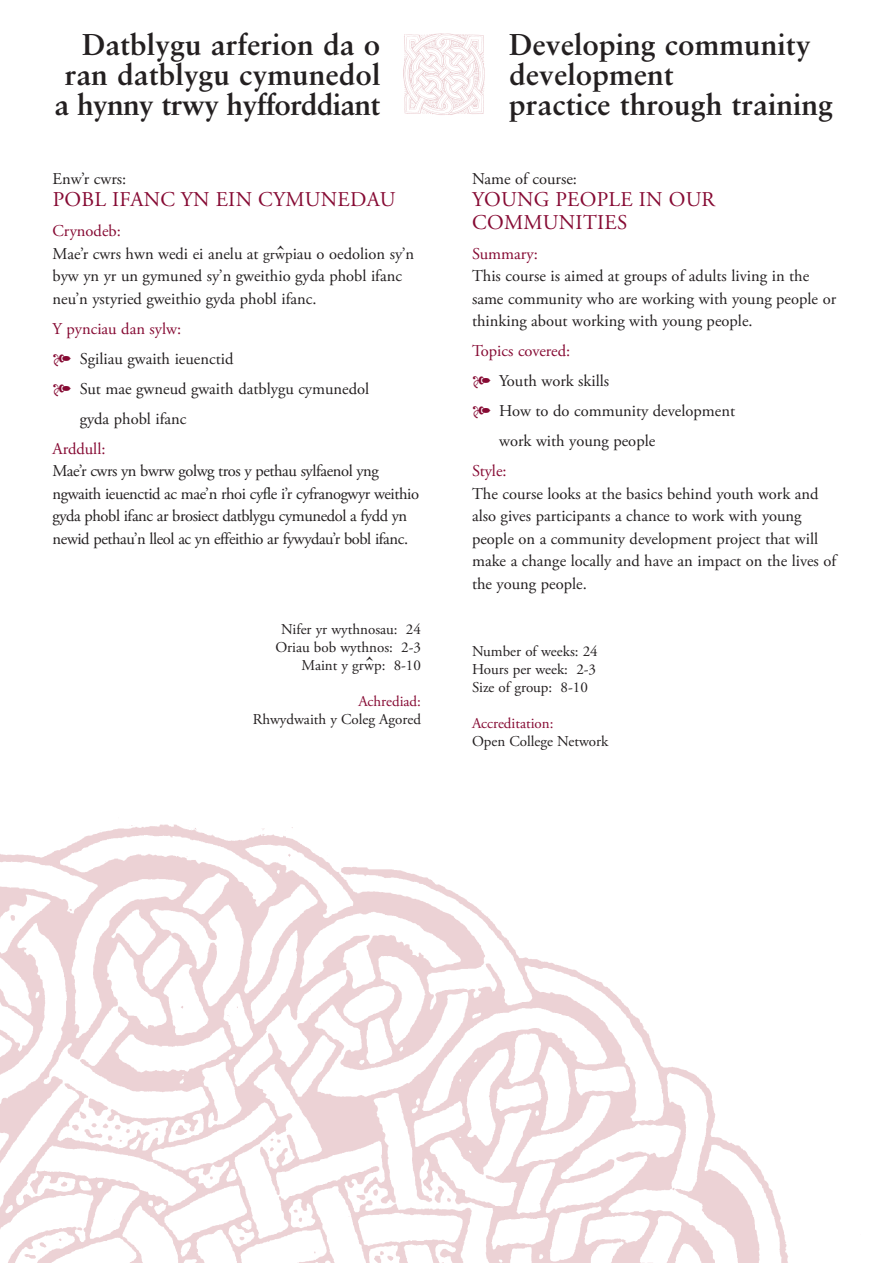
<style>
.page{position:relative;width:893px;height:1263px;background:#fff}
.page>*{position:absolute;margin:0;border:0;box-sizing:border-box;transform-origin:0 0}
.t1{font:700 30px/30px "Classical Garamond BT";color:#231f20;text-align:center}
.t2{font:21px/22.5px "Adobe Garamond Pro";letter-spacing:.015em;color:#860a33}
.t3{font:16.5px/22.5px "Adobe Garamond Pro";color:#231f20}
.t4{font:16.5px/22.5px "Adobe Garamond Pro";letter-spacing:-.025em;color:#231f20}
.t5{font:16.5px "Adobe Garamond Pro";color:#860a33}
.t6{font:15px "Adobe Garamond Pro";color:#231f20}
.t7{font:15px "Adobe Garamond Pro";color:#860a33}
.s1{font-size:15px}
.s2{font-family:"Courier Std";font-size:15px}
.s3{color:#860a33}
.s4{font-family:"Courier Std"}
</style>
<div class="page">
<img style="left:403px;top:33px;width:82px;height:82px">
<img style="left:0;top:824px;width:788px;height:439px">
<p class="t1" style="left:65px;top:29px;width:317px">Datblygu arferion da o ran datblygu cymunedol</p>
<p class="t1" style="left:55px;top:89px;width:327px">a hynny trwy hyfforddiant</p>
<p class="t3" style="left:53px;top:168px;width:75px">Enw’r cwrs:</p>
<p class="t2" style="left:53px;top:189px;width:344px">Pobl ifanc yn ein cymunedau</p>
<p class="t5" style="left:53px;top:221px;width:70px">Crynodeb:</p>
<p class="t3" style="left:53px;top:243px;width:363px">Mae’r cwrs hwn wedi ei anelu at <span class="s1">grw</span><span class="s2">^</span><span class="s1">p</span>iau o oedolion sy’n byw yn yr un gymuned sy’n gweithio gyda phobl ifanc neu’n ystyried gweithio gyda phobl ifanc.</p>
<p class="t5" style="left:53px;top:318px;width:130px">Y pynciau dan sylw:</p>
<p class="t3" style="left:53px;top:348px;width:182px"><span class="s3">❑</span> Sgiliau gwaith ieuenctid</p>
<p class="t3" style="left:53px;top:378px;width:318px"><span class="s3">❑</span> Sut mae gwneud gwaith datblygu cymunedol</p>
<p class="t3" style="left:80px;top:408px;width:108px">gyda phobl ifanc</p>
<p class="t5" style="left:53px;top:438px;width:55px">Arddull:</p>
<p class="t4" style="left:53px;top:460px;width:368px">Mae’r cwrs yn bwrw golwg tros y pethau sylfaenol yng ngwaith ieuenctid ac mae’n rhoi cyfle i’r cyfranogwyr weithio gyda phobl ifanc ar brosiect datblygu cymunedol a fydd yn newid pethau’n lleol ac yn effeithio ar fywydau’r bobl ifanc.</p>
<p class="t6" style="left:281px;top:620px;width:141px">Nifer yr wythnosau: 24</p>
<p class="t6" style="left:275px;top:638px;width:147px">Oriau bob wythnos: 2-3</p>
<p class="t6" style="left:301px;top:656px;width:121px">Maint y grw<span class="s4">^</span>p: 8-10</p>
<p class="t7" style="left:358px;top:692px;width:64px">Achrediad:</p>
<p class="t6" style="left:253px;top:710px;width:170px">Rhwydwaith y Coleg Agored</p>
<p class="t1" style="left:509px;top:29px;width:303px;text-align:left">Developing community development</p>
<p class="t1" style="left:509px;top:89px;width:325px">practice through training</p>
<p class="t3" style="left:472px;top:168px;width:107px">Name of course:</p>
<p class="t2" style="left:472px;top:189px;width:244px">Young people in our communities</p>
<p class="t5" style="left:472px;top:243px;width:67px">Summary:</p>
<p class="t3" style="left:472px;top:265px;width:366px">This course is aimed at groups of adults living in the same community who are working with young people or thinking about working with young people.</p>
<p class="t5" style="left:472px;top:341px;width:100px">Topics covered:</p>
<p class="t3" style="left:472px;top:370px;width:139px"><span class="s3">❑</span> Youth work skills</p>
<p class="t3" style="left:472px;top:400px;width:265px"><span class="s3">❑</span> How to do community development</p>
<p class="t3" style="left:499px;top:430px;width:158px">work with young people</p>
<p class="t5" style="left:472px;top:461px;width:36px">Style:</p>
<p class="t3" style="left:472px;top:483px;width:368px">The course looks at the basics behind youth work and also gives participants a chance to work with young people on a community development project that will make a change locally and have an impact on the lives of the young people.</p>
<p class="t6" style="left:472px;top:642px;width:127px">Number of weeks: 24</p>
<p class="t6" style="left:472px;top:660px;width:126px">Hours per week: 2-3</p>
<p class="t6" style="left:472px;top:678px;width:117px">Size of group: 8-10</p>
<p class="t7" style="left:472px;top:714px;width:83px">Accreditation:</p>
<p class="t6" style="left:472px;top:732px;width:138px">Open College Network</p>
</div>
